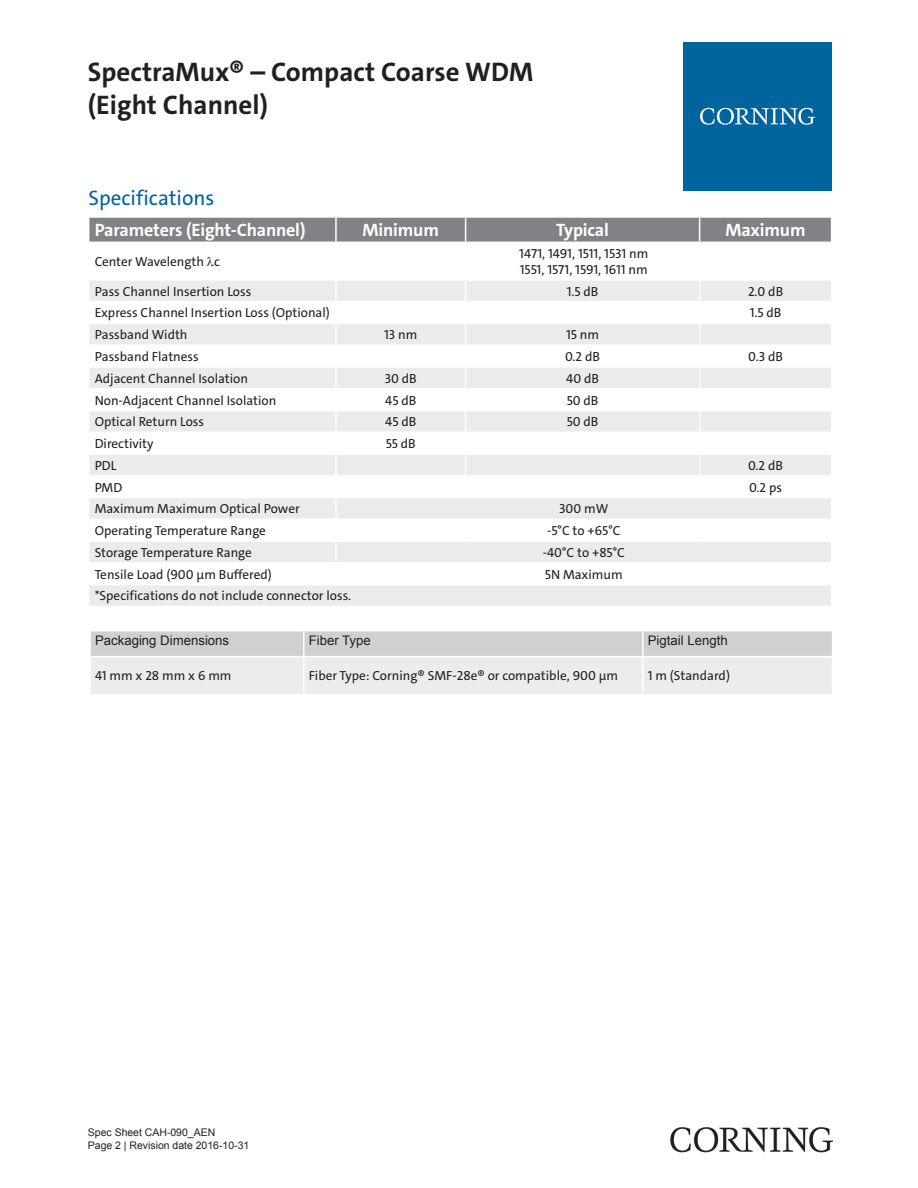
<style>
.page{position:relative;width:918px;height:1188px;background:#fff}
.page>*{position:absolute;margin:0;border:0;box-sizing:border-box;transform-origin:0 0}
.t1{font:700 27px/32.4px "The Sans C4 s";color:#231f20}
.Heading_Blue{font:21px "The Sans C4 s";color:#00649e}
._12_white_bold_leadi{font:700 18px "The Sans C4 s";letter-spacing:-.01em;color:#fff}
.Standard_centered{font:13.2px/15.9px "The Sans C4 s";color:#231f20}
.t2{font:13.2px "Arial";color:#231f20}
.Standard_Footer{font:10.5px "Arial";color:#231f20}
</style>
<div class="page">
<div style="left:683px;top:42px;width:149px;height:149px;background:#00649e"></div>
<svg style="left:700px;top:108px;width:115px;height:17px"></svg>
<img style="left:670px;top:1127px;width:162px;height:25px">
<svg style="left:89px;top:281px;width:742px;height:325px;fill:#ecebeb"></svg>
<svg style="left:88px;top:217px;width:744px;height:25px;background:#87898c"></svg>
<hr style="left:335px;top:281px;width:2px;height:20px;background:#fff">
<hr style="left:88px;top:301px;width:248px;height:1px;background:#fff">
<hr style="left:336px;top:301px;width:130px;height:1px;background:#fff">
<hr style="left:335px;top:302px;width:2px;height:21px;background:#fff">
<hr style="left:466px;top:301px;width:234px;height:1px;background:#fff">
<hr style="left:700px;top:301px;width:132px;height:1px;background:#fff">
<hr style="left:88px;top:323px;width:248px;height:1px;background:#fff">
<hr style="left:336px;top:323px;width:130px;height:1px;background:#fff">
<hr style="left:335px;top:324px;width:2px;height:20px;background:#fff">
<hr style="left:466px;top:323px;width:234px;height:1px;background:#fff">
<hr style="left:700px;top:323px;width:132px;height:1px;background:#fff">
<hr style="left:88px;top:344px;width:248px;height:2px;background:#fff">
<hr style="left:336px;top:344px;width:130px;height:2px;background:#fff">
<hr style="left:335px;top:346px;width:2px;height:20px;background:#fff">
<hr style="left:466px;top:344px;width:234px;height:2px;background:#fff">
<hr style="left:700px;top:344px;width:132px;height:2px;background:#fff">
<hr style="left:88px;top:366px;width:248px;height:2px;background:#fff">
<hr style="left:336px;top:366px;width:130px;height:2px;background:#fff">
<hr style="left:335px;top:368px;width:2px;height:20px;background:#fff">
<hr style="left:466px;top:366px;width:234px;height:2px;background:#fff">
<hr style="left:700px;top:366px;width:132px;height:2px;background:#fff">
<hr style="left:88px;top:388px;width:248px;height:1px;background:#fff">
<hr style="left:336px;top:388px;width:130px;height:1px;background:#fff">
<hr style="left:335px;top:389px;width:2px;height:21px;background:#fff">
<hr style="left:466px;top:388px;width:234px;height:1px;background:#fff">
<hr style="left:700px;top:388px;width:132px;height:1px;background:#fff">
<hr style="left:88px;top:410px;width:248px;height:1px;background:#fff">
<hr style="left:336px;top:410px;width:130px;height:1px;background:#fff">
<hr style="left:335px;top:411px;width:2px;height:21px;background:#fff">
<hr style="left:466px;top:410px;width:234px;height:1px;background:#fff">
<hr style="left:700px;top:410px;width:132px;height:1px;background:#fff">
<hr style="left:88px;top:432px;width:248px;height:1px;background:#fff">
<hr style="left:336px;top:432px;width:130px;height:1px;background:#fff">
<hr style="left:335px;top:433px;width:2px;height:20px;background:#fff">
<hr style="left:466px;top:432px;width:234px;height:1px;background:#fff">
<hr style="left:700px;top:432px;width:132px;height:1px;background:#fff">
<hr style="left:88px;top:453px;width:248px;height:2px;background:#fff">
<hr style="left:336px;top:453px;width:130px;height:2px;background:#fff">
<hr style="left:335px;top:455px;width:2px;height:20px;background:#fff">
<hr style="left:466px;top:453px;width:234px;height:2px;background:#fff">
<hr style="left:700px;top:453px;width:132px;height:2px;background:#fff">
<hr style="left:88px;top:475px;width:248px;height:2px;background:#fff">
<hr style="left:336px;top:475px;width:130px;height:2px;background:#fff">
<hr style="left:335px;top:477px;width:2px;height:20px;background:#fff">
<hr style="left:466px;top:475px;width:234px;height:2px;background:#fff">
<svg style="left:465px;top:281px;width:1px;height:216px"></svg>
<hr style="left:700px;top:475px;width:132px;height:2px;background:#fff">
<svg style="left:699px;top:281px;width:1px;height:216px"></svg>
<hr style="left:88px;top:497px;width:248px;height:1px;background:#fff">
<hr style="left:336px;top:497px;width:130px;height:1px;background:#fff">
<hr style="left:335px;top:498px;width:2px;height:21px;background:#fff">
<hr style="left:466px;top:497px;width:234px;height:1px;background:#fff">
<hr style="left:700px;top:497px;width:132px;height:1px;background:#fff">
<hr style="left:88px;top:519px;width:248px;height:1px;background:#fff">
<hr style="left:336px;top:519px;width:130px;height:1px;background:#fff">
<hr style="left:335px;top:520px;width:2px;height:20px;background:#fff">
<hr style="left:466px;top:519px;width:234px;height:1px;background:#fff">
<hr style="left:700px;top:519px;width:132px;height:1px;background:#fff">
<hr style="left:88px;top:540px;width:248px;height:2px;background:#fff">
<hr style="left:336px;top:540px;width:130px;height:2px;background:#fff">
<hr style="left:335px;top:542px;width:2px;height:20px;background:#fff">
<hr style="left:466px;top:540px;width:234px;height:2px;background:#fff">
<hr style="left:700px;top:540px;width:132px;height:2px;background:#fff">
<hr style="left:88px;top:562px;width:248px;height:2px;background:#fff">
<hr style="left:336px;top:562px;width:130px;height:2px;background:#fff">
<hr style="left:335px;top:564px;width:2px;height:20px;background:#fff">
<hr style="left:466px;top:562px;width:234px;height:2px;background:#fff">
<hr style="left:700px;top:562px;width:132px;height:2px;background:#fff">
<hr style="left:88px;top:584px;width:248px;height:1px;background:#fff">
<hr style="left:336px;top:584px;width:130px;height:1px;background:#fff">
<hr style="left:466px;top:584px;width:234px;height:1px;background:#fff">
<hr style="left:700px;top:584px;width:132px;height:1px;background:#fff">
<svg style="left:90px;top:632px;width:742px;height:62px;background:#e2e0e0"></svg>
<hr style="left:89px;top:657px;width:2px;height:37px;background:#fff">
<hr style="left:303px;top:657px;width:1px;height:37px;background:#fff">
<hr style="left:642px;top:657px;width:2px;height:37px;background:#fff">
<hr style="left:89px;top:656px;width:215px;height:1px;background:#fff">
<hr style="left:304px;top:656px;width:339px;height:1px;background:#fff">
<hr style="left:643px;top:656px;width:190px;height:1px;background:#fff">
<h1 class="t1" style="left:88px;top:56px;width:447px">SpectraMux® – Compact Coarse WDM (Eight Channel)</h1>
<p class="Heading_Blue" style="left:89px;top:185px;width:127px">Specifications</p>
<p class="_12_white_bold_leadi" style="left:95px;top:219px;width:212px">Parameters (Eight-Channel)</p>
<p class="_12_white_bold_leadi" style="left:363px;top:219px;width:78px">Minimum</p>
<p class="_12_white_bold_leadi" style="left:556px;top:219px;width:54px">Typical</p>
<p class="_12_white_bold_leadi" style="left:726px;top:219px;width:82px">Maximum</p>
<p class="Standard_centered" style="left:95px;top:254px;width:127px">Center Wavelength ●c</p>
<p class="Standard_centered" style="left:519px;top:246px;width:131px">1471, 1491, 1511, 1531 nm<br>1551, 1571, 1591, 1611 nm</p>
<p class="Standard_centered" style="left:95px;top:283px;width:158px">Pass Channel Insertion Loss</p>
<p class="Standard_centered" style="left:567px;top:283px;width:33px">1.5 dB</p>
<p class="Standard_centered" style="left:748px;top:283px;width:37px">2.0 dB</p>
<p class="Standard_centered" style="left:95px;top:305px;width:237px">Express Channel Insertion Loss (Optional)</p>
<p class="Standard_centered" style="left:750px;top:305px;width:33px">1.5 dB</p>
<p class="Standard_centered" style="left:95px;top:327px;width:94px">Passband Width</p>
<p class="Standard_centered" style="left:384px;top:327px;width:35px">13 nm</p>
<p class="Standard_centered" style="left:566px;top:327px;width:35px">15 nm</p>
<p class="Standard_centered" style="left:95px;top:349px;width:106px">Passband Flatness</p>
<p class="Standard_centered" style="left:565px;top:349px;width:36px">0.2 dB</p>
<p class="Standard_centered" style="left:748px;top:349px;width:36px">0.3 dB</p>
<p class="Standard_centered" style="left:95px;top:370px;width:155px">Adjacent Channel Isolation</p>
<p class="Standard_centered" style="left:385px;top:370px;width:34px">30 dB</p>
<p class="Standard_centered" style="left:566px;top:370px;width:34px">40 dB</p>
<p class="Standard_centered" style="left:95px;top:392px;width:183px">Non-Adjacent Channel Isolation</p>
<p class="Standard_centered" style="left:385px;top:392px;width:33px">45 dB</p>
<p class="Standard_centered" style="left:567px;top:392px;width:33px">50 dB</p>
<p class="Standard_centered" style="left:95px;top:414px;width:111px">Optical Return Loss</p>
<p class="Standard_centered" style="left:385px;top:414px;width:33px">45 dB</p>
<p class="Standard_centered" style="left:567px;top:414px;width:33px">50 dB</p>
<p class="Standard_centered" style="left:95px;top:436px;width:60px">Directivity</p>
<p class="Standard_centered" style="left:386px;top:436px;width:32px">55 dB</p>
<p class="Standard_centered" style="left:95px;top:457px;width:23px">PDL</p>
<p class="Standard_centered" style="left:748px;top:457px;width:36px">0.2 dB</p>
<p class="Standard_centered" style="left:95px;top:479px;width:29px">PMD</p>
<p class="Standard_centered" style="left:749px;top:479px;width:34px">0.2 ps</p>
<p class="Standard_centered" style="left:95px;top:501px;width:207px">Maximum Maximum Optical Power</p>
<p class="Standard_centered" style="left:559px;top:501px;width:51px">300 mW</p>
<p class="Standard_centered" style="left:95px;top:523px;width:173px">Operating Temperature Range</p>
<p class="Standard_centered" style="left:547px;top:523px;width:75px">-5°C to +65°C</p>
<p class="Standard_centered" style="left:95px;top:545px;width:159px">Storage Temperature Range</p>
<p class="Standard_centered" style="left:543px;top:545px;width:84px">-40°C to +85°C</p>
<p class="Standard_centered" style="left:95px;top:566px;width:179px">Tensile Load (900 µm Buffered)</p>
<p class="Standard_centered" style="left:545px;top:566px;width:79px">5N Maximum</p>
<p class="Standard_centered" style="left:95px;top:588px;width:258px">*Specifications do not include connector loss.</p>
<p class="t2" style="left:95px;top:632px;width:136px">Packaging Dimensions</p>
<p class="t2" style="left:309px;top:632px;width:64px">Fiber Type</p>
<p class="t2" style="left:648px;top:632px;width:81px">Pigtail Length</p>
<p class="Standard_centered" style="left:95px;top:668px;width:138px">41 mm x 28 mm x 6 mm</p>
<p class="Standard_centered" style="left:309px;top:668px;width:311px">Fiber Type: Corning® SMF-28e® or compatible, 900 µm</p>
<p class="Standard_centered" style="left:648px;top:668px;width:84px">1 m (Standard)</p>
<p class="Standard_Footer" style="left:88px;top:1125px;width:129px">Spec Sheet CAH-090_AEN</p>
<p class="Standard_Footer" style="left:88px;top:1138px;width:163px">Page 2 | Revision date 2016-10-31</p>
</div>
